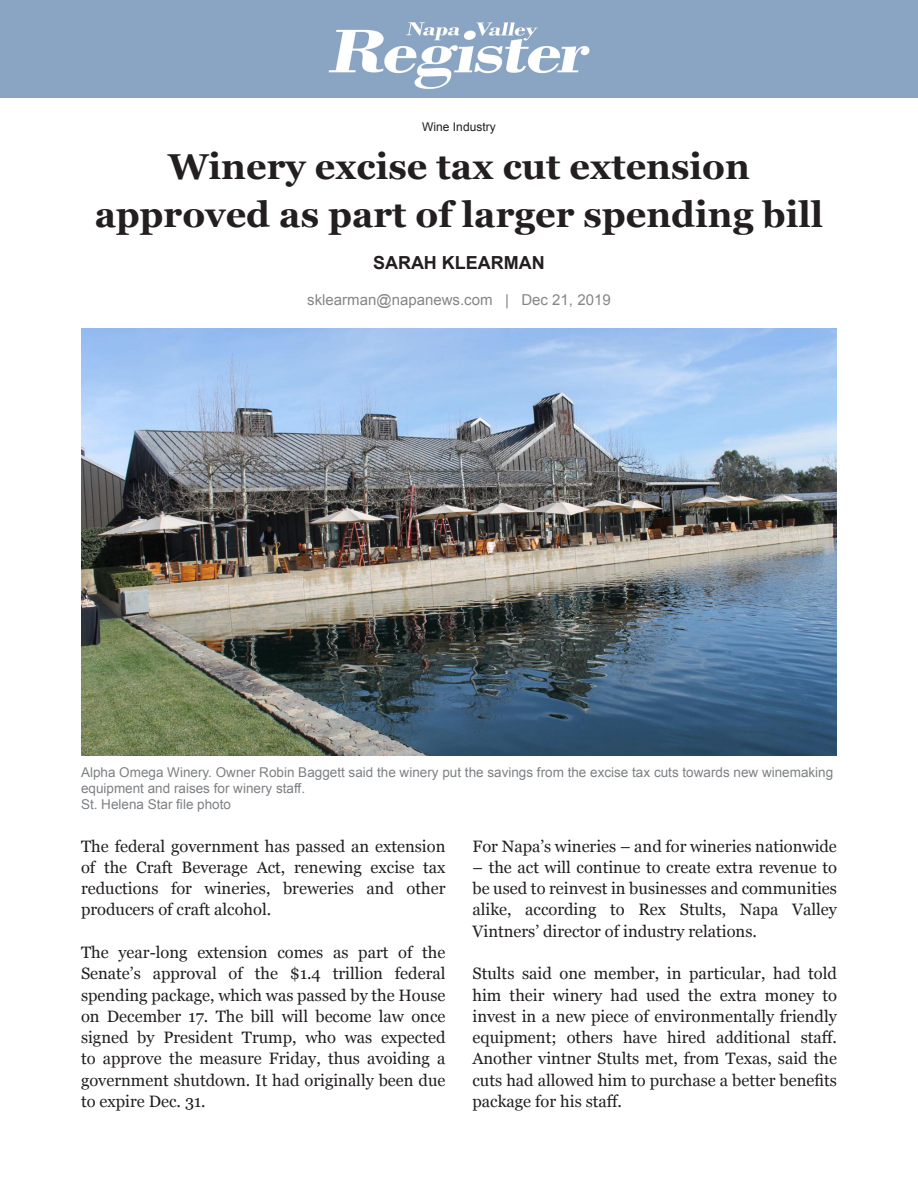
<style>
.page{position:relative;width:918px;height:1188px;background:#fff}
.page>*{position:absolute;margin:0;border:0;box-sizing:border-box;transform-origin:0 0}
.t1{font:700 36px/48px "Georgia";color:#231f20;text-align:center}
.t2{font:700 18px "Arial";color:#231f20}
.t3{font:16.5px/21.3px "Georgia";color:#231f20;text-align:justify}
.t4{font:15px "Arial";color:#848689}
.Captions{font:13.5px/16.2px "Arial";color:#7e8083}
.t5{font:12px "Arial";color:#231f20}
</style>
<div class="page">
<div style="left:0;top:0;width:918px;height:97px;background:#8aa5c3"></div>
<img style="left:328px;top:22px;width:262px;height:67px">
<img style="left:81px;top:328px;width:756px;height:428px">
<p class="t5" style="left:422px;top:119px;width:75px">Wine Industry</p>
<p class="t1" style="left:95px;top:141px;width:730px">Winery excise tax cut extension approved as part of larger spending bill</p>
<p class="t2" style="left:373px;top:250px;width:173px">SARAH KLEARMAN</p>
<p class="t4" style="left:307px;top:290px;width:305px">sklearman@napanews.com | Dec 21, 2019</p>
<p class="Captions" style="left:81px;top:764px;width:754px">Alpha Omega Winery. Owner Robin Baggett said the winery put the savings from the excise tax cuts towards new winemaking equipment and raises for winery staff.</p>
<p class="Captions" style="left:81px;top:796px;width:152px">St. Helena Star file photo</p>
<p class="t3" style="left:81px;top:835px;width:366px">The federal government has passed an extension of the Craft Beverage Act, renewing excise tax reductions for wineries, breweries and other producers of craft alcohol.</p>
<p class="t3" style="left:81px;top:941px;width:366px">The year-long extension comes as part of the Senate’s approval of the $1.4 trillion federal spending package, which was passed by the House on December 17. The bill will become law once signed by President Trump, who was expected to approve the measure Friday, thus avoiding a government shutdown. It had originally been due to expire Dec. 31.</p>
<p class="t3" style="left:472px;top:835px;width:366px">For Napa’s wineries – and for wineries nationwide</p>
<p class="t3" style="left:472px;top:856px;width:366px">– the act will continue to create extra revenue to be used to reinvest in businesses and communities alike, according to Rex Stults, Napa Valley Vintners’ director of industry relations.</p>
<p class="t3" style="left:472px;top:962px;width:366px">Stults said one member, in particular, had told him their winery had used the extra money to invest in a new piece of environmentally friendly equipment; others have hired additional staff.<br>Another vintner Stults met, from Texas, said the cuts had allowed him to purchase a better benefits package for his staff.</p>
</div>
